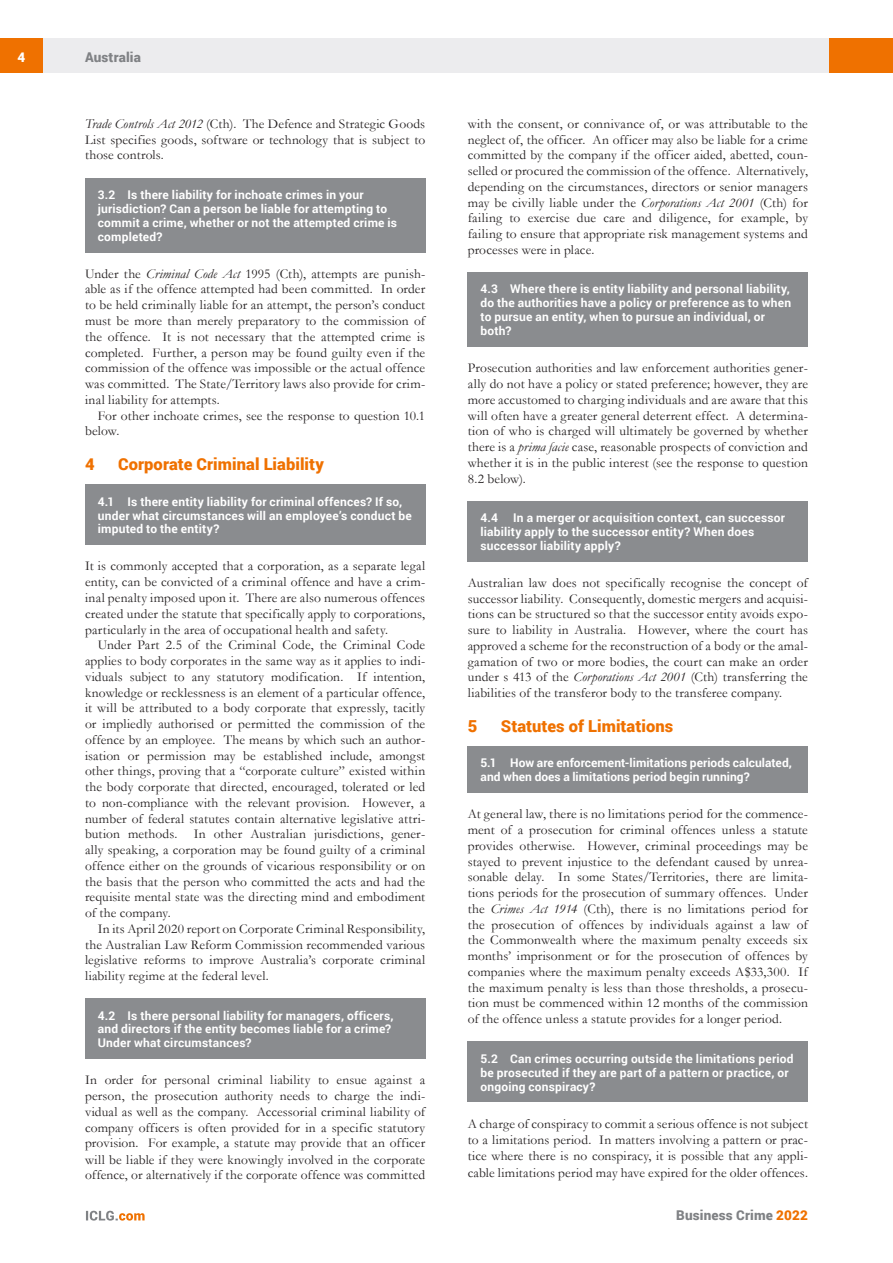
<style>
.page{position:relative;width:893px;height:1263px;background:#fff}
.page>*{position:absolute;margin:0;border:0;box-sizing:border-box;transform-origin:0 0}
.MS_Heading{font:900 16.5px "Roboto";letter-spacing:.005em;color:#ef7100}
.MS_Body_Text_-_First{font:13.5px/15.8px "Garamond";letter-spacing:.01em;color:#231f20;text-align:justify}
.MS_Body_Text_-_Secon{font:13.5px/15.8px "Garamond";letter-spacing:.01em;color:#231f20;text-align:justify}
.t1{font:900 13.5px "Roboto";letter-spacing:.01em;color:#808285}
.t2{font:900 13.5px "Roboto";color:#fff}
.MS_-_Question{font:700 12px/14px "Roboto";letter-spacing:.015em;color:#fff}
.MS_-_Question_follow{font:700 12px/14px "Roboto";letter-spacing:.01em;color:#fff}
.s1{font-style:italic}
.s2{color:#ef7100}
</style>
<div class="page">
<div style="left:43px;top:38px;width:786px;height:34px;background:#ececee"></div>
<div style="left:0;top:38px;width:43px;height:34px;background:#ef7100"></div>
<div style="left:829px;top:38px;width:64px;height:34px;background:#ef7100"></div>
<svg style="left:86px;top:1211px;width:59px;height:9px"></svg>
<div style="left:468px;top:272px;width:340px;height:75px;background:#8a8c8f"></div>
<div style="left:468px;top:501px;width:340px;height:61px;background:#8a8c8f"></div>
<div style="left:468px;top:746px;width:340px;height:47px;background:#8a8c8f"></div>
<div style="left:468px;top:1041px;width:340px;height:61px;background:#8a8c8f"></div>
<div style="left:85px;top:178px;width:340px;height:74px;background:#8a8c8f"></div>
<div style="left:85px;top:484px;width:340px;height:61px;background:#8a8c8f"></div>
<div style="left:85px;top:998px;width:340px;height:61px;background:#8a8c8f"></div>
<p class="t2" style="left:17px;top:48px;width:9px">4</p>
<p class="t1" style="left:85px;top:48px;width:57px">Australia</p>
<p class="MS_Body_Text_-_Secon" style="left:85px;top:115px;width:342px"><span class="s1">Trade Controls Act 2012</span> (Cth). The Defence and Strategic Goods List specifies goods, software or technology that is subject to those controls.</p>
<p class="MS_-_Question" style="left:98px;top:187px;width:301px">3.2 Is there liability for inchoate crimes in your jurisdiction? Can a person be liable for attempting to commit a crime, whether or not the attempted crime is completed?</p>
<p class="MS_Body_Text_-_First" style="left:85px;top:265px;width:342px">Under the <span class="s1">Criminal Code Act</span> 1995 (Cth), attempts are punish&shy;able as if the offence attempted had been committed. In order to be held criminally liable for an attempt, the person’s conduct must be more than merely preparatory to the commission of the offence. It is not necessary that the attempted crime is completed. Further, a person may be found guilty even if the commission of the offence was impossible or the actual offence was committed. The State/Territory laws also provide for crim&shy;inal liability for attempts.</p>
<p class="MS_Body_Text_-_Secon" style="left:85px;top:407px;width:342px;text-indent:13px">For other inchoate crimes, see the response to question 10.1 below.</p>
<p class="MS_Heading" style="left:85px;top:453px;width:11px">4</p>
<p class="MS_Heading" style="left:118px;top:453px;width:207px">Corporate Criminal Liability</p>
<p class="MS_-_Question_follow" style="left:98px;top:494px;width:316px">4.1 Is there entity liability for criminal offences? If so, under what circumstances will an employee’s conduct be imputed to the entity?</p>
<p class="MS_Body_Text_-_First" style="left:85px;top:558px;width:342px">It is commonly accepted that a corporation, as a separate legal entity, can be convicted of a criminal offence and have a crim&shy;inal penalty imposed upon it. There are also numerous offences created under the statute that specifically apply to corporations, particularly in the area of occupational health and safety.</p>
<p class="MS_Body_Text_-_Secon" style="left:85px;top:637px;width:342px;text-indent:13px">Under Part 2.5 of the Criminal Code, the Criminal Code applies to body corporates in the same way as it applies to indi&shy;viduals subject to any statutory modification. If intention, knowledge or recklessness is an element of a particular offence, it will be attributed to a body corporate that expressly, tacitly or impliedly authorised or permitted the commission of the offence by an employee. The means by which such an author&shy;isation or permission may be established include, amongst other things, proving that a “corporate culture” existed within the body corporate that directed, encouraged, tolerated or led to non-compliance with the relevant provision. However, a number of federal statutes contain alternative legislative attri&shy;bution methods. In other Australian jurisdictions, gener&shy;ally speaking, a corporation may be found guilty of a criminal offence either on the grounds of vicarious responsibility or on the basis that the person who committed the acts and had the requisite mental state was the directing mind and embodiment of the company.</p>
<p class="MS_Body_Text_-_Secon" style="left:85px;top:920px;width:342px;text-indent:13px">In its April 2020 report on Corporate Criminal Responsibility, the Australian Law Reform Commission recommended various legislative reforms to improve Australia’s corporate criminal liability regime at the federal level.</p>
<p class="MS_-_Question" style="left:98px;top:1008px;width:297px">4.2 Is there personal liability for managers, officers, and directors if the entity becomes liable for a crime?<br>Under what circumstances?</p>
<p class="MS_Body_Text_-_First" style="left:85px;top:1072px;width:342px">In order for personal criminal liability to ensue against a person, the prosecution authority needs to charge the indi&shy;vidual as well as the company. Accessorial criminal liability of company officers is often provided for in a specific statutory provision. For example, a statute may provide that an officer will be liable if they were knowingly involved in the corporate offence, or alternatively if the corporate offence was committed</p>
<p class="MS_Body_Text_-_First" style="left:468px;top:115px;width:342px">with the consent, or connivance of, or was attributable to the neglect of, the officer. An officer may also be liable for a crime committed by the company if the officer aided, abetted, coun&shy;selled or procured the commission of the offence. Alternatively, depending on the circumstances, directors or senior managers may be civilly liable under the <span class="s1">Corporations Act 2001</span> (Cth) for failing to exercise due care and diligence, for example, by failing to ensure that appropriate risk management systems and processes were in place.</p>
<p class="MS_-_Question" style="left:480px;top:282px;width:312px">4.3 Where there is entity liability and personal liability, do the authorities have a policy or preference as to when to pursue an entity, when to pursue an individual, or both?</p>
<p class="MS_Body_Text_-_First" style="left:468px;top:360px;width:342px">Prosecution authorities and law enforcement authorities gener&shy;ally do not have a policy or stated preference; however, they are more accustomed to charging individuals and are aware that this will often have a greater general deterrent effect. A determina&shy;tion of who is charged will ultimately be governed by whether there is a <span class="s1">prima facie</span> case, reasonable prospects of conviction and whether it is in the public interest (see the response to question 8.2 below).</p>
<p class="MS_-_Question" style="left:480px;top:510px;width:19px">4.4</p>
<p class="MS_-_Question" style="left:480px;top:510px;width:306px;text-indent:33px">In a merger or acquisition context, can successor liability apply to the successor entity? When does successor liability apply?</p>
<p class="MS_Body_Text_-_First" style="left:468px;top:574px;width:342px">Australian law does not specifically recognise the concept of successor liability. Consequently, domestic mergers and acquisi&shy;tions can be structured so that the successor entity avoids expo&shy;sure to liability in Australia. However, where the court has approved a scheme for the reconstruction of a body or the amal&shy;gamation of two or more bodies, the court can make an order under s 413 of the <span class="s1">Corporations Act 2001</span> (Cth) transferring the liabilities of the transferor body to the transferee company.</p>
<p class="MS_Heading" style="left:468px;top:715px;width:11px">5</p>
<p class="MS_Heading" style="left:501px;top:715px;width:174px">Statutes of Limitations</p>
<p class="MS_-_Question_follow" style="left:480px;top:756px;width:313px">5.1 How are enforcement-limitations periods calculated, and when does a limitations period begin running?</p>
<p class="MS_Body_Text_-_First" style="left:468px;top:806px;width:342px">At general law, there is no limitations period for the commence&shy;ment of a prosecution for criminal offences unless a statute provides otherwise. However, criminal proceedings may be stayed to prevent injustice to the defendant caused by unrea&shy;sonable delay. In some States/Territories, there are limita&shy;tions periods for the prosecution of summary offences. Under the <span class="s1">Crimes Act 1914</span> (Cth), there is no limitations period for the prosecution of offences by individuals against a law of the Commonwealth where the maximum penalty exceeds six months’ imprisonment or for the prosecution of offences by companies where the maximum penalty exceeds A$33,300. If the maximum penalty is less than those thresholds, a prosecu&shy;tion must be commenced within 12 months of the commission of the offence unless a statute provides for a longer period.</p>
<p class="MS_-_Question" style="left:480px;top:1051px;width:315px">5.2 Can crimes occurring outside the limitations period be prosecuted if they are part of a pattern or practice, or ongoing conspiracy?</p>
<p class="MS_Body_Text_-_First" style="left:468px;top:1115px;width:342px;line-height:16.2px">A charge of conspiracy to commit a serious offence is not subject to a limitations period. In matters involving a pattern or prac&shy;tice where there is no conspiracy, it is possible that any appli&shy;cable limitations period may have expired for the older offences.</p>
<p class="t1" style="left:676px;top:1206px;width:133px">Business Crime <span class="s2">2022</span></p>
</div>
